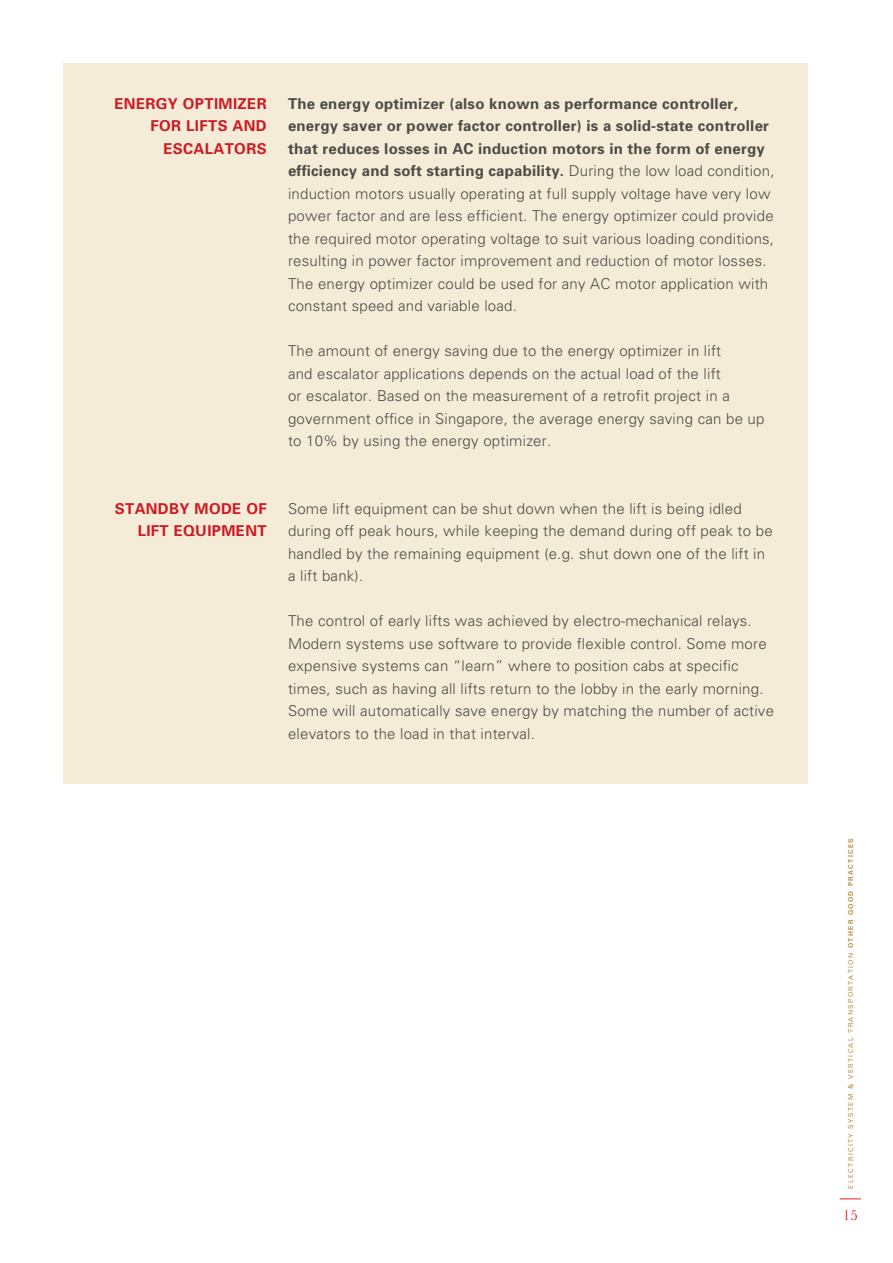
<style>
.page{position:relative;width:893px;height:1263px;background:#fff}
.page>*{position:absolute;margin:0;border:0;box-sizing:border-box;transform-origin:0 0}
.t1{font:300 15px/22.5px "Univers";letter-spacing:.015em;color:#4d4c47}
.t2{font:700 15px/22.5px "Univers";letter-spacing:.025em;color:#ce1b26;text-align:right}
.t3{font:15px "Baskerville";color:#ed1c29}
.t4{font:6.75px "Univers";letter-spacing:.2em;color:#bb8f49}
.s1{font-weight:700}
</style>
<div class="page">
<svg style="left:840px;top:1198px;width:21px;height:1px"></svg>
<div style="left:64px;top:64px;width:744px;height:720px;background:#f5ecd8"></div>
<p class="t2" style="left:114px;top:92px;width:154px">ENERGY OPTIMIZER</p>
<p class="t2" style="left:151px;top:114px;width:105px">FOR LIFTS AND</p>
<p class="t2" style="left:163px;top:137px;width:105px">ESCALATORS</p>
<p class="t2" style="left:115px;top:497px;width:153px">STANDBY MODE OF<br>LIFT EQUIPMENT</p>
<p class="t1" style="left:288px;top:92px;width:488px"><span class="s1">The energy optimizer (also known as performance controller, energy saver or power factor controller) is a solid-state controller that reduces losses in AC induction motors in the form of energy efficiency and soft starting capability.</span> During the low load condition, induction motors usually operating at full supply voltage have very low power factor and are less efficient. The energy optimizer could provide the required motor operating voltage to suit various loading conditions, resulting in power factor improvement and reduction of motor losses.<br>The energy optimizer could be used for any AC motor application with constant speed and variable load.</p>
<p class="t1" style="left:288px;top:339px;width:478px">The amount of energy saving due to the energy optimizer in lift<br>and escalator applications depends on the actual load of the lift<br>or escalator. Based on the measurement of a retrofit project in a government office in Singapore, the average energy saving can be up to 10% by using the energy optimizer.</p>
<p class="t1" style="left:288px;top:497px;width:486px">Some lift equipment can be shut down when the lift is being idled during off peak hours, while keeping the demand during off peak to be handled by the remaining equipment (e.g. shut down one of the lift in a lift bank).</p>
<p class="t1" style="left:288px;top:609px;width:488px">The control of early lifts was achieved by electro-mechanical relays.<br>Modern systems use software to provide flexible control. Some more expensive systems can “learn” where to position cabs at specific times, such as having all lifts return to the lobby in the early morning.<br>Some will automatically save energy by matching the number of active elevators to the load in that interval.</p>
<p class="t4" style="left:847px;top:1188px;width:351px;rotate:-90deg">ELECTRICITY SYSTEM &amp; vertic al transportation <span class="s1">other g ood practices</span></p>
<p class="t3" style="left:843px;top:1207px;width:16px">15</p>
</div>
